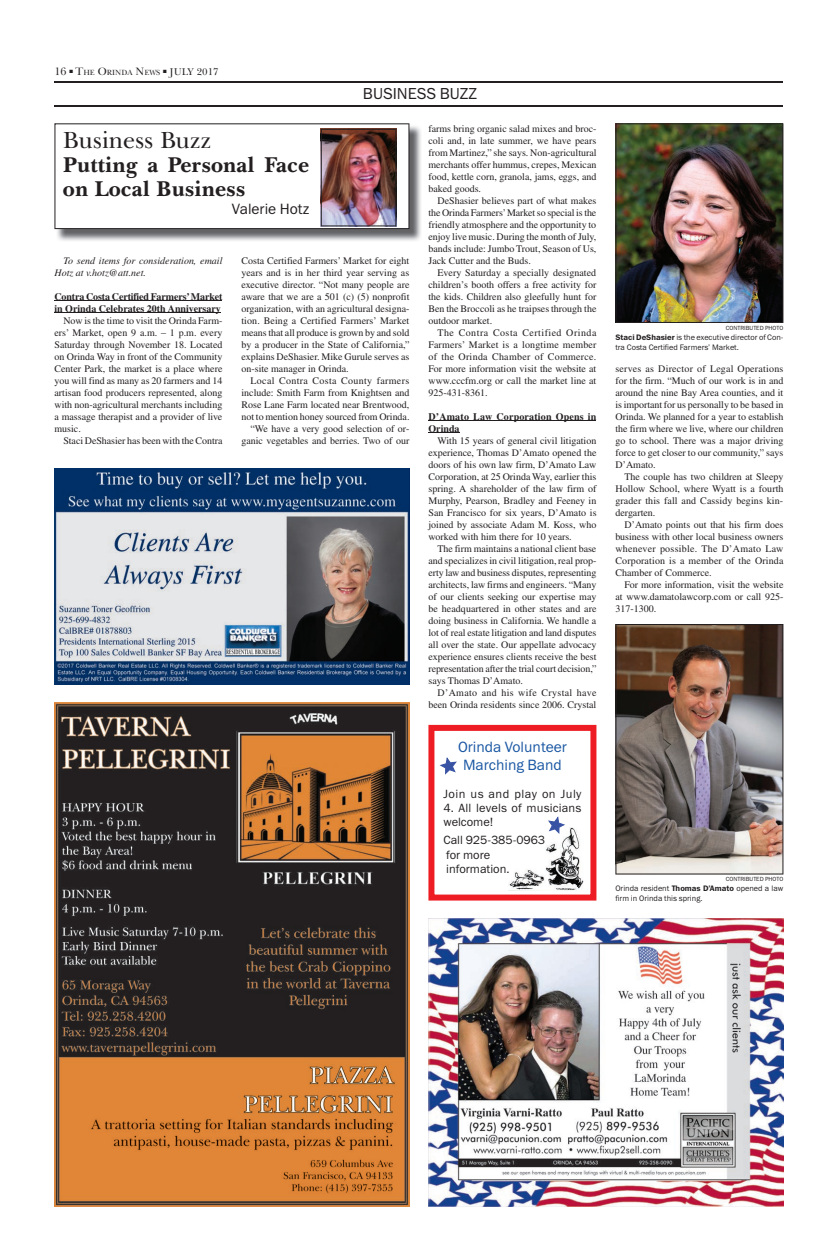
<style>
.page{position:relative;width:819px;height:1260px;background:#fff}
.page>*{position:absolute;margin:0;border:0;box-sizing:border-box;transform-origin:0 0}
.t1{font:24px "New Baskerville IT Cby BT";color:#231f20}
.t2{font:700 22px/24px "New Baskerville IT Cby BT";color:#231f20}
.t3{font:16px "Franklin Gothic Book E";color:#231f20}
.t4{font:15px/18px "Franklin Gothic Book E";color:#1a57a3;text-align:center}
.t5{font:15px "Franklin Gothic Book E";color:#231f20}
.t6{font:12px/14.4px "Franklin Gothic Book E";letter-spacing:.015em;color:#231f20}
.t7{font:12px "Franklin Gothic Book E";letter-spacing:.035em;color:#231f20}
.t8{font:11px "New Baskerville IT Cby BT";color:#231f20}
.t9{font:10px/12px "Times";color:#231f20;text-align:justify}
.t10{font:700 10px/12px "Times";color:#231f20}
.t11{font:italic 10px/12px "Times";color:#231f20}
.t12{font:700 10px/12px "Times";letter-spacing:.02em;color:#231f20}
.t13{font:8px/9.6px "Franklin Gothic Book E";color:#231f20}
.t14{font:7.7px "New Baskerville IT Cby BT";color:#231f20}
.t15{font:6px "Franklin Gothic Book E";color:#231f20}
.s1{font-size:11px}
.s2{font-size:10px}
.s3{font-family:"Franklin Gothic Demi E"}
</style>
<div class="page">
<hr style="left:54px;top:81px;width:729px;height:2px;background:#231f20">
<hr style="left:54px;top:105px;width:729px;height:2px;background:#231f20">
<img style="left:56px;top:125px;width:365px;height:116px">
<svg style="left:54px;top:123px;width:355px;height:106px"></svg>
<img style="left:54px;top:703px;width:355px;height:504px">
<img style="left:428px;top:919px;width:355px;height:288px">
<img style="left:54px;top:469px;width:355px;height:216px">
<hr style="left:54px;top:301px;width:168px;height:1px;background:#231f20">
<hr style="left:54px;top:313px;width:167px;height:1px;background:#231f20">
<hr style="left:428px;top:421px;width:168px;height:1px;background:#231f20">
<hr style="left:428px;top:433px;width:32px;height:1px;background:#231f20">
<img style="left:615px;top:624px;width:168px;height:251px">
<img style="left:615px;top:123px;width:168px;height:200px">
<svg style="left:428px;top:725px;width:168px;height:176px"></svg>
<p class="t8" style="left:54px;top:65px;width:14px">16</p>
<p class="t14" style="left:70px;top:68px;width:151px">■ <span class="s1">T</span>HE <span class="s1">O</span>RINDA <span class="s1">N</span>EWS ■ <span class="s2">JULY 2017</span></p>
<h3 class="t3" style="left:363px;top:83px;width:116px">BUSINESS BUZZ</h3>
<h1 class="t1" style="left:63px;top:126px;width:150px">Business Buzz</h1>
<h2 class="t2" style="left:63px;top:153px;width:248px">Putting a Personal Face on Local Business</h2>
<h3 class="t5" style="left:232px;top:200px;width:79px">Valerie Hotz</h3>
<p class="t11" style="left:54px;top:255px;width:170px;text-indent:9px">To send items for consideration, email<br>Hotz at v.hotz@att.net.</p>
<p class="t10" style="left:54px;top:290px;width:169px">Contra Costa Certified Farmers’ Market in Orinda Celebrates 20th Anniversary</p>
<p class="t9" style="left:54px;top:315px;width:170px;text-indent:9px">Now is the time to visit the Orinda Farm&shy;ers’ Market, open 9 a.m. – 1 p.m. every Saturday through November 18. Located on Orinda Way in front of the Community Center Park, the market is a place where you will find as many as 20 farmers and 14 artisan food producers represented, along with non-agricultural merchants including a massage therapist and a provider of live music.</p>
<p class="t9" style="left:63px;top:435px;width:161px">Staci DeShasier has been with the Contra</p>
<p class="t9" style="left:241px;top:255px;width:170px">Costa Certified Farmers’ Market for eight years and is in her third year serving as executive director. “Not many people are aware that we are a 501 (c) (5) nonprofit organization, with an agricultural designa&shy;tion. Being a Certified Farmers’ Market means that all produce is grown by and sold by a producer in the State of California,” explains DeShasier. Mike Gurule serves as on-site manager in Orinda.</p>
<p class="t9" style="left:241px;top:375px;width:170px;text-align:right">Local Contra Costa County farmers include: Smith Farm from Knightsen and Rose Lane Farm located near Brentwood, not to mention honey sourced from Orinda. “We have a very good selection of or&shy;ganic vegetables and berries. Two of our</p>
<p class="t9" style="left:428px;top:123px;width:170px">farms bring organic salad mixes and broc&shy;coli and, in late summer, we have pears from Martinez,” she says. Non-agricultural merchants offer hummus, crepes, Mexican food, kettle corn, granola, jams, eggs, and baked goods.</p>
<p class="t9" style="left:428px;top:195px;width:170px;text-indent:9px">DeShasier believes part of what makes the Orinda Farmers’ Market so special is the friendly atmosphere and the opportunity to enjoy live music. During the month of July, bands include: Jumbo Trout, Season of Us, Jack Cutter and the Buds.</p>
<p class="t9" style="left:428px;top:267px;width:170px;text-indent:9px">Every Saturday a specially designated children’s booth offers a free activity for the kids. Children also gleefully hunt for Ben the Broccoli as he traipses through the outdoor market.</p>
<p class="t9" style="left:428px;top:327px;width:170px;text-indent:9px">The Contra Costa Certified Orinda Farmers’ Market is a longtime member of the Orinda Chamber of Commerce.<br>For more information visit the website at www.cccfm.org or call the market line at 925-431-8361.</p>
<p class="t12" style="left:428px;top:410px;width:170px">D’Amato Law Corporation Opens in<br>Orinda</p>
<p class="t9" style="left:428px;top:435px;width:170px;text-indent:9px">With 15 years of general civil litigation experience, Thomas D’Amato opened the doors of his own law firm, D’Amato Law Corporation, at 25 Orinda Way, earlier this spring. A shareholder of the law firm of Murphy, Pearson, Bradley and Feeney in San Francisco for six years, D’Amato is joined by associate Adam M. Koss, who worked with him there for 10 years.</p>
<p class="t9" style="left:428px;top:543px;width:170px;text-indent:9px">The firm maintains a national client base and specializes in civil litigation, real prop&shy;erty law and business disputes, representing architects, law firms and engineers. “Many of our clients seeking our expertise may be headquartered in other states and are doing business in California. We handle a lot of real estate litigation and land disputes all over the state. Our appellate advocacy experience ensures clients receive the best representation after the trial court decision,” says Thomas D’Amato.</p>
<p class="t9" style="left:428px;top:687px;width:170px;text-align:right">D’Amato and his wife Crystal have been Orinda residents since 2006. Crystal</p>
<h3 class="t4" style="left:458px;top:737px;width:110px">Orinda Volunteer<br>Marching Band</h3>
<p class="t7" style="left:443px;top:786px;width:140px">Join us and play on July</p>
<p class="t6" style="left:443px;top:800px;width:139px">4. All levels of musicians welcome!</p>
<p class="t6" style="left:443px;top:833px;width:103px">Call 925-385-0963 for more information.</p>
<p class="t15" style="left:726px;top:325px;width:59px">CONTRIBUTED PHOTO</p>
<p class="t13" style="left:615px;top:332px;width:169px"><span class="s3">Staci DeShasier</span> is the executive director of Con&shy;tra Costa Certified Farmers’ Market.</p>
<p class="t9" style="left:615px;top:363px;width:170px">serves as Director of Legal Operations for the firm. “Much of our work is in and around the nine Bay Area counties, and it is important for us personally to be based in Orinda. We planned for a year to establish the firm where we live, where our children go to school. There was a major driving force to get closer to our community,” says D’Amato.</p>
<p class="t9" style="left:615px;top:471px;width:170px;text-indent:9px">The couple has two children at Sleepy Hollow School, where Wyatt is a fourth grader this fall and Cassidy begins kin&shy;dergarten.</p>
<p class="t9" style="left:615px;top:519px;width:170px;text-indent:9px">D’Amato points out that his firm does business with other local business owners whenever possible. The D’Amato Law Corporation is a member of the Orinda Chamber of Commerce.</p>
<p class="t9" style="left:615px;top:579px;width:170px;text-indent:9px">For more information, visit the website at www.damatolawcorp.com or call 925- 317-1300.</p>
<p class="t15" style="left:726px;top:875px;width:59px">CONTRIBUTED PHOTO</p>
<p class="t13" style="left:615px;top:883px;width:169px">Orinda resident <span class="s3">Thomas D’Amato</span> opened a law firm in Orinda this spring.</p>
</div>
